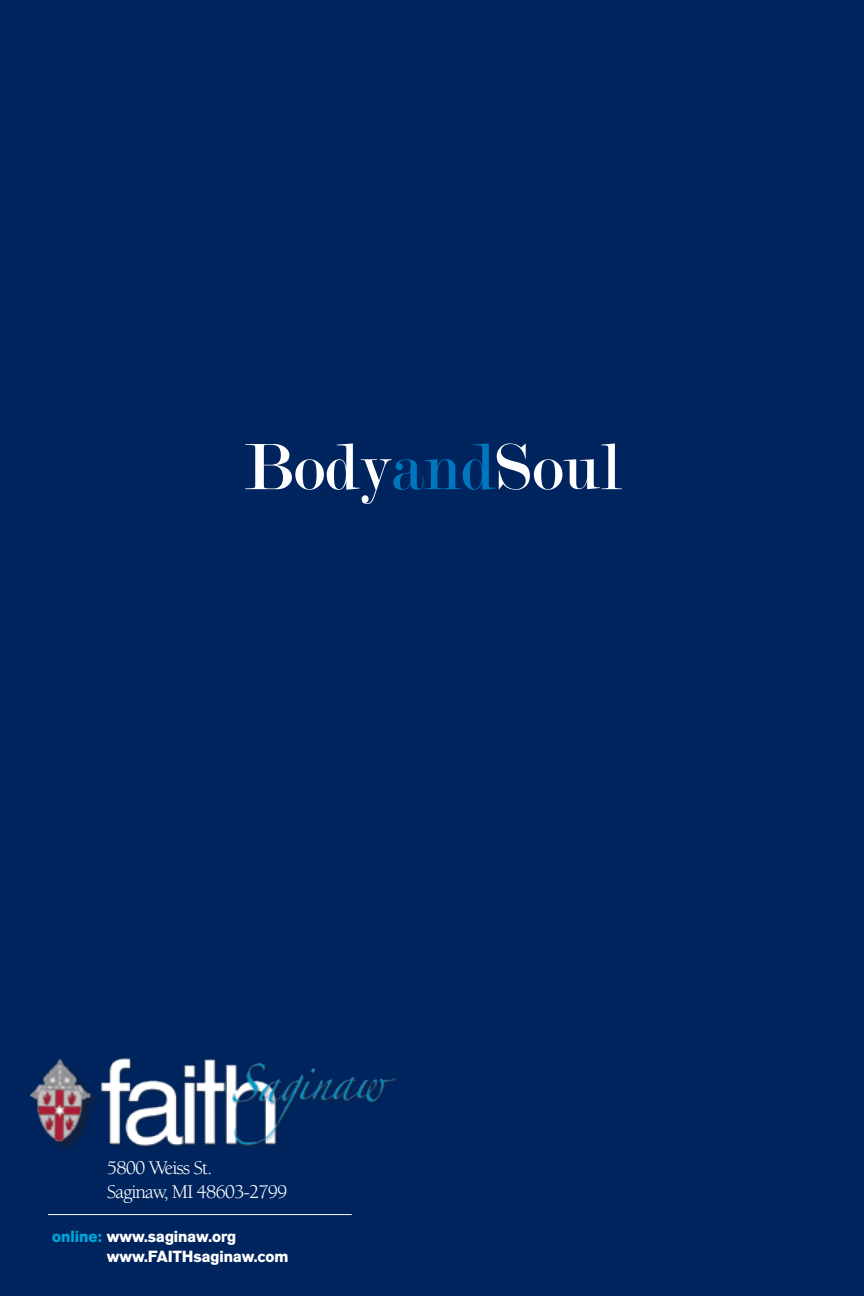
<style>
.page{position:relative;width:864px;height:1296px;background:#00245d}
.page>*{position:absolute;margin:0;border:0;box-sizing:border-box;transform-origin:0 0}
.t1{font:70px "Modern";color:#fff}
.t2{font:20px/24px "Berkeley";letter-spacing:-.05em;color:#fff}
.t3{font:700 16px/20px "AG Old Face";color:#fff}
.s1{color:#0076bf}
.s2{color:#00a5d9}
</style>
<div class="page">
<div style="left:29px;top:1059px;width:72px;height:95px;background:#231f20;opacity:.55"></div>
<img style="left:29px;top:1059px;width:62px;height:83px">
<img style="left:97px;top:1058px;width:299px;height:92px">
<hr style="left:48px;top:1214px;width:304px;height:1px;background:#fff">
<h1 class="t1" style="left:244px;top:432px;width:380px">Body<span class="s1">and</span>Soul</h1>
<p class="t2" style="left:107px;top:1156px;width:182px">5800 Weiss St.<br>Saginaw, MI 48603-2799</p>
<p class="t3" style="left:107px;top:1226px;width:183px;text-indent:-55px"><span class="s2">online:</span> www.saginaw.org www.FAITHsaginaw.com</p>
</div>
